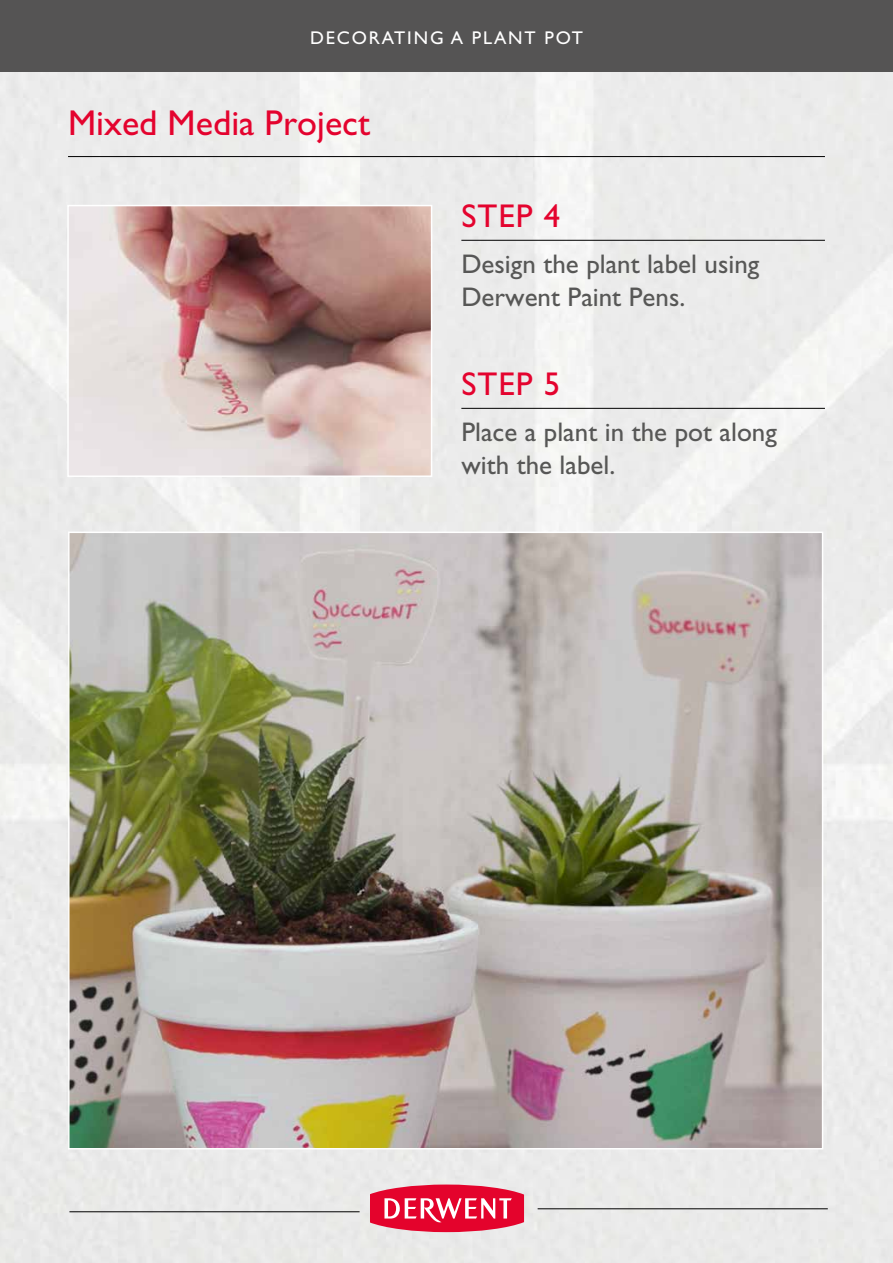
<style>
.page{position:relative;width:893px;height:1263px;background:#fff}
.page>*{position:absolute;margin:0;border:0;box-sizing:border-box;transform-origin:0 0}
.t1{font:36px "Gill Sans Std";color:#e4032e}
.t2{font:33px "Gill Sans Std";letter-spacing:.03em;color:#e4032e}
.t3{font:27px/33px "Gill Sans Std";color:#575756}
.t4{font:18.45px "Gill Sans Std";letter-spacing:.1em;color:#fff}
</style>
<div class="page">
<svg style="left:370px;top:1184px;width:154px;height:48px;background:#e84361"></svg>
<hr style="left:69px;top:1211px;width:291px;height:1px;background:#000">
<hr style="left:538px;top:1208px;width:290px;height:1px;background:#000">
<div style="left:0;top:0;width:893px;height:72px;background:#555454"></div>
<hr style="left:461px;top:240px;width:364px;height:1px;background:#000">
<hr style="left:461px;top:408px;width:364px;height:1px;background:#000">
<hr style="left:68px;top:156px;width:757px;height:1px;background:#000">
<img style="left:70px;top:208px;width:359px;height:266px">
<div style="left:67px;top:205px;width:365px;height:272px;border:2px solid #fff"></div>
<img style="left:71px;top:534px;width:749px;height:612px">
<p class="t4" style="left:310px;top:27px;width:274px">DECORATING A PLANT POT</p>
<h1 class="t1" style="left:68px;top:102px;width:303px">Mixed Media Project</h1>
<p class="t2" style="left:461px;top:197px;width:100px">STEP 4</p>
<p class="t3" style="left:461px;top:248px;width:300px">Design the plant label using<br>Derwent Paint Pens.</p>
<p class="t2" style="left:461px;top:365px;width:100px">STEP 5</p>
<p class="t3" style="left:461px;top:416px;width:317px">Place a plant in the pot along with the label.</p>
</div>
